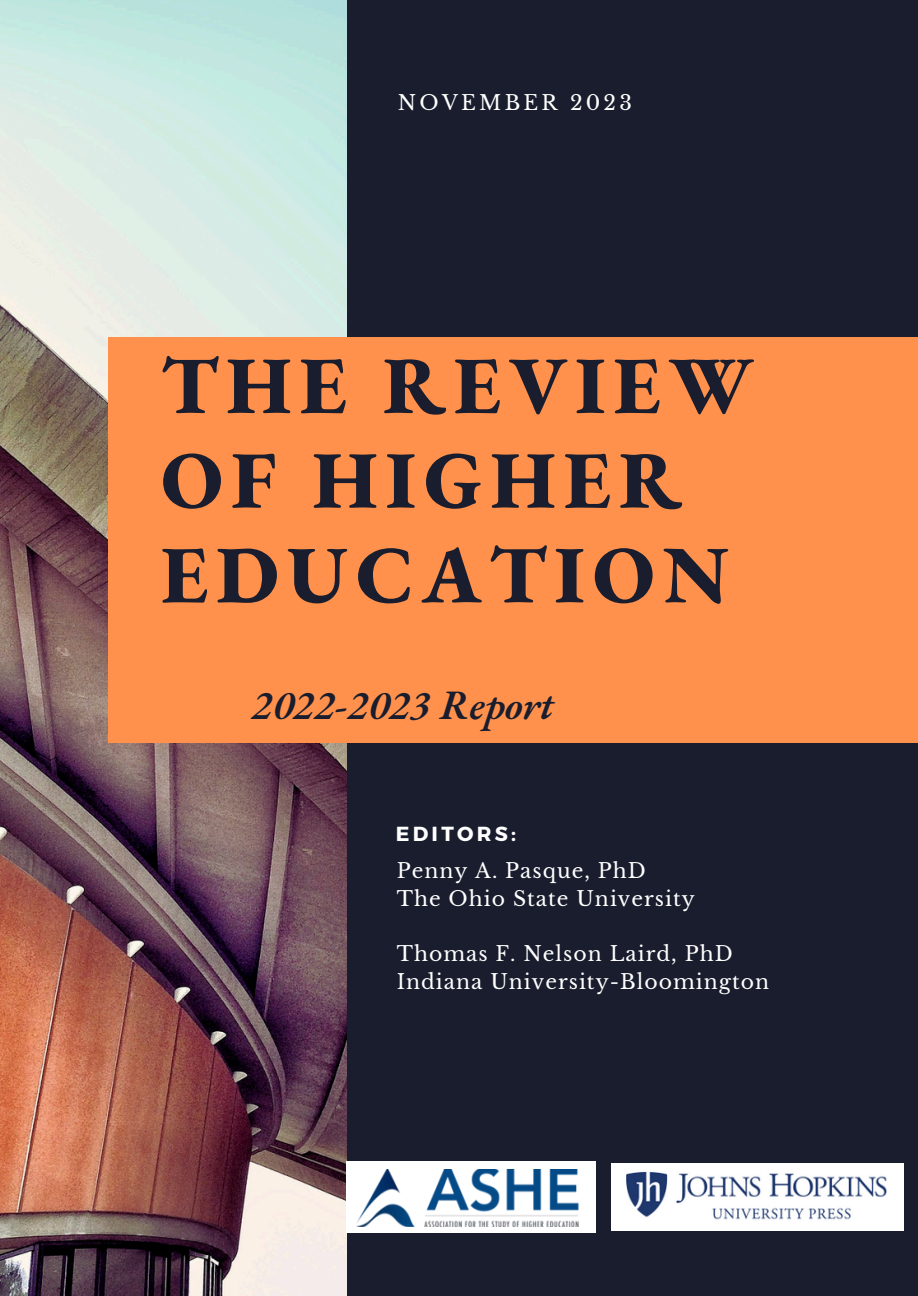
<style>
.page{position:relative;width:918px;height:1296px;background:#191d2d}
.page>*{position:absolute;margin:0;border:0;box-sizing:border-box;transform-origin:0 0}
.t1{font:800 81.45px/94.7px "EB Garamond";letter-spacing:.1em;color:#191d2d}
.t2{font:italic 600 40.8px "EB Garamond";color:#191d2d}
.t3{font:20.4px "Libre Baskerville";letter-spacing:.05em;color:#fff}
.t4{font:20.4px "Libre Baskerville";letter-spacing:.16em;color:#fff}
.t5{font:700 20.4px "Montserrat";letter-spacing:.16em;color:#fff}
</style>
<div class="page">
<img style="left:0;top:0;width:346px;height:1296px">
<div style="left:108px;top:338px;width:810px;height:405px;background:#ff914d"></div>
<div style="left:347px;top:1161px;width:249px;height:71px;background:#fff"></div>
<img style="left:356px;top:1169px;width:223px;height:58px">
<img style="left:612px;top:1164px;width:291px;height:66px">
<p class="t4" style="left:398px;top:91px;width:236px">NOVEMBER 2023</p>
<p class="t1" style="left:161px;top:337px;width:594px">THE REVIEW<br>OF HIGHER<br>EDUCATION</p>
<p class="t2" style="left:251px;top:678px;width:304px">2022-2023 Report</p>
<h4 class="t5" style="left:396px;top:820px;width:122px">EDITORS:</h4>
<h1 class="t3" style="left:397px;top:858px;width:251px">Penny A. Pasque, PhD</h1>
<h2 class="t3" style="left:397px;top:886px;width:300px">The Ohio State University</h2>
<p class="t3" style="left:397px;top:941px;width:338px">Thomas F. Nelson Laird, PhD</p>
<h3 class="t3" style="left:397px;top:969px;width:374px">Indiana University-Bloomington</h3>
</div>
